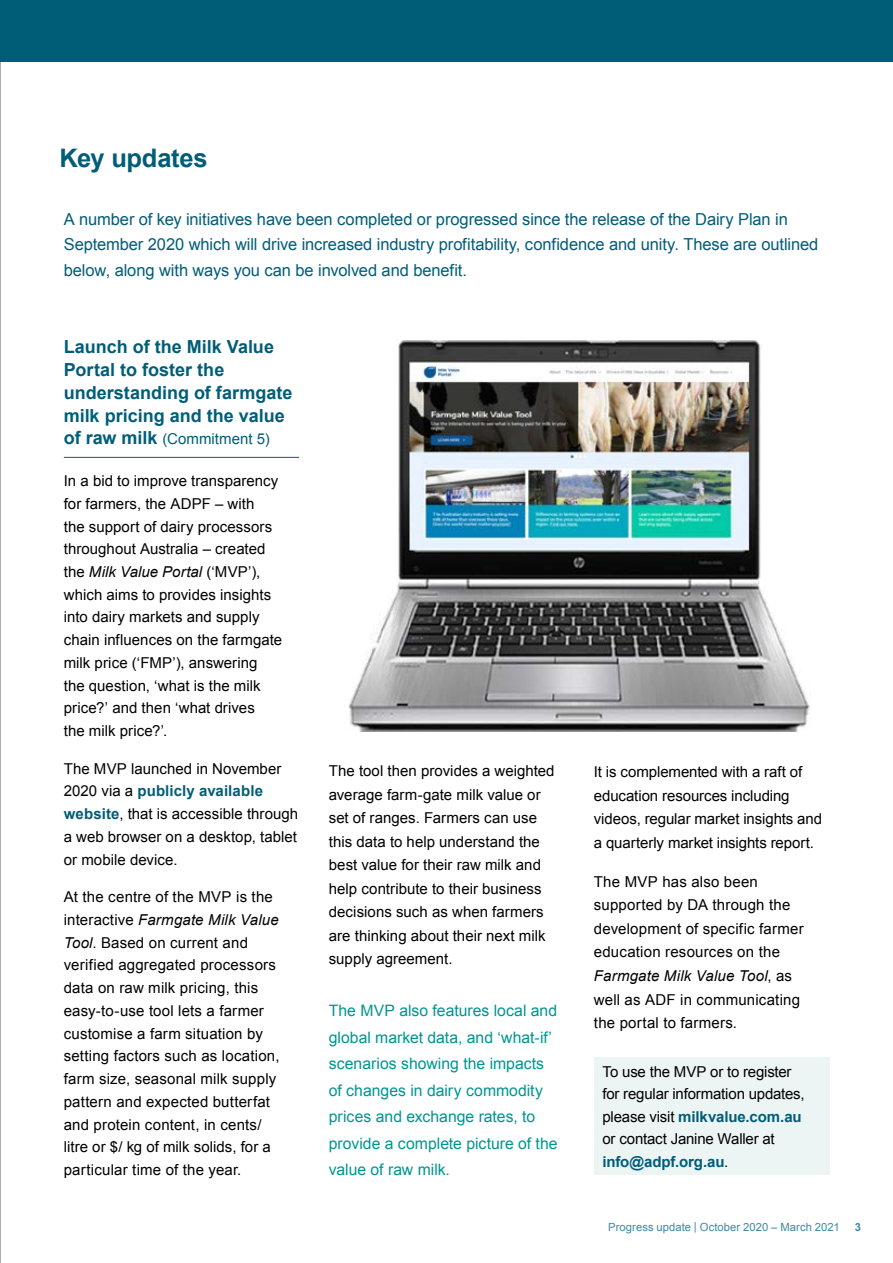
<style>
.page{position:relative;width:893px;height:1263px;background:#fff}
.page>*{position:absolute;margin:0;border:0;box-sizing:border-box;transform-origin:0 0}
.t1{font:700 25.5px "Arial";letter-spacing:-.01em;color:#005d78}
.t2{font:700 18px/22.8px "Arial";color:#005d78}
.t3{font:16.5px/25.5px "Arial";letter-spacing:-.005em;color:#005d78}
.t4{font:15.75px/26.5px "Arial";color:#009590}
.t5{font:15px/23.5px "Arial";letter-spacing:.005em;color:#000}
.t6{font:15px/22.5px "Arial";letter-spacing:-.015em;color:#000}
.t7{font:15px "Arial";letter-spacing:.005em;color:#005d78}
.t8{font:11.25px "Arial";letter-spacing:.005em;color:#3e8aa2}
.t9{font:700 11.25px "Arial";color:#3e8aa2}
.s1{font-weight:700;font-size:18px}
.s2{font-style:italic}
.s3{font-weight:700;color:#005d78}
</style>
<div class="page">
<div style="left:0;top:0;width:893px;height:62px;background:#005d78"></div>
<svg style="left:0;top:61px;width:1px;height:1202px"></svg>
<hr style="left:64px;top:457px;width:235px;height:1px;background:#005d78">
<div style="left:594px;top:1057px;width:235px;height:118px;background:#edf5f4"></div>
<img style="left:348px;top:340px;width:462px;height:391px">
<h1 class="t1" style="left:60px;top:141px;width:150px">Key updates</h1>
<p class="t3" style="left:64px;top:206px;width:756px">A number of key initiatives have been completed or progressed since the release of the Dairy Plan in<br>September 2020 which will drive increased industry profitability, confidence and unity. These are outlined below, along with ways you can be involved and benefit.</p>
<p class="t2" style="left:64px;top:336px;width:230px">Launch of the Milk Value<br>Portal to foster the understanding of farmgate milk pricing and the value</p>
<p class="t7" style="left:64px;top:429px;width:208px"><span class="s1">of raw milk</span> (Commitment 5)</p>
<p class="t5" style="left:64px;top:470px;width:220px;line-height:22.8px">In a bid to improve transparency for farmers, the ADPF – with<br>the support of dairy processors throughout Australia – created the <span class="s2">Milk Value Portal</span> (‘MVP’), which aims to provides insights into dairy markets and supply chain influences on the farmgate milk price (‘FMP’), answering the question, ‘what is the milk price?’ and then ‘what drives<br>the milk price?’.</p>
<p class="t5" style="left:64px;top:757px;width:236px;line-height:22.6px">The MVP launched in November<br>2020 via a <span class="s3">publicly available website</span>, that is accessible through a web browser on a desktop, tablet or mobile device.</p>
<p class="t5" style="left:64px;top:886px;width:217px;line-height:22.6px">At the centre of the MVP is the interactive <span class="s2">Farmgate Milk Value<br>Tool</span>. Based on current and verified aggregated processors data on raw milk pricing, this easy-to-use tool lets a farmer customise a farm situation by setting factors such as location, farm size, seasonal milk supply pattern and expected butterfat and protein content, in cents/ litre or $/ kg of milk solids, for a particular time of the year.</p>
<p class="t5" style="left:329px;top:759px;width:227px">The tool then provides a weighted average farm-gate milk value or set of ranges. Farmers can use this data to help understand the best value for their raw milk and help contribute to their business decisions such as when farmers are thinking about their next milk supply agreement.</p>
<p class="t4" style="left:329px;top:997px;width:230px">The MVP also features local and global market data, and ‘what-if’ scenarios showing the impacts of changes in dairy commodity prices and exchange rates, to provide a complete picture of the value of raw milk.</p>
<p class="t5" style="left:594px;top:760px;width:230px">It is complemented with a raft of education resources including videos, regular market insights and a quarterly market insights report.</p>
<p class="t5" style="left:594px;top:870px;width:211px">The MVP has also been supported by DA through the development of specific farmer education resources on the<br><span class="s2">Farmgate Milk Value Tool</span>, as well as ADF in communicating the portal to farmers.</p>
<p class="t6" style="left:602px;top:1060px;width:204px">To use the MVP or to register for regular information updates, please visit <span class="s3">milkvalue.com.au </span>or contact Janine Waller at <span class="s3">info@adpf.org.au</span>.</p>
<p class="t8" style="left:608px;top:1220px;width:233px">Progress update | October 2020 – March 2021</p>
<p class="t9" style="left:855px;top:1219px;width:8px">3</p>
</div>
